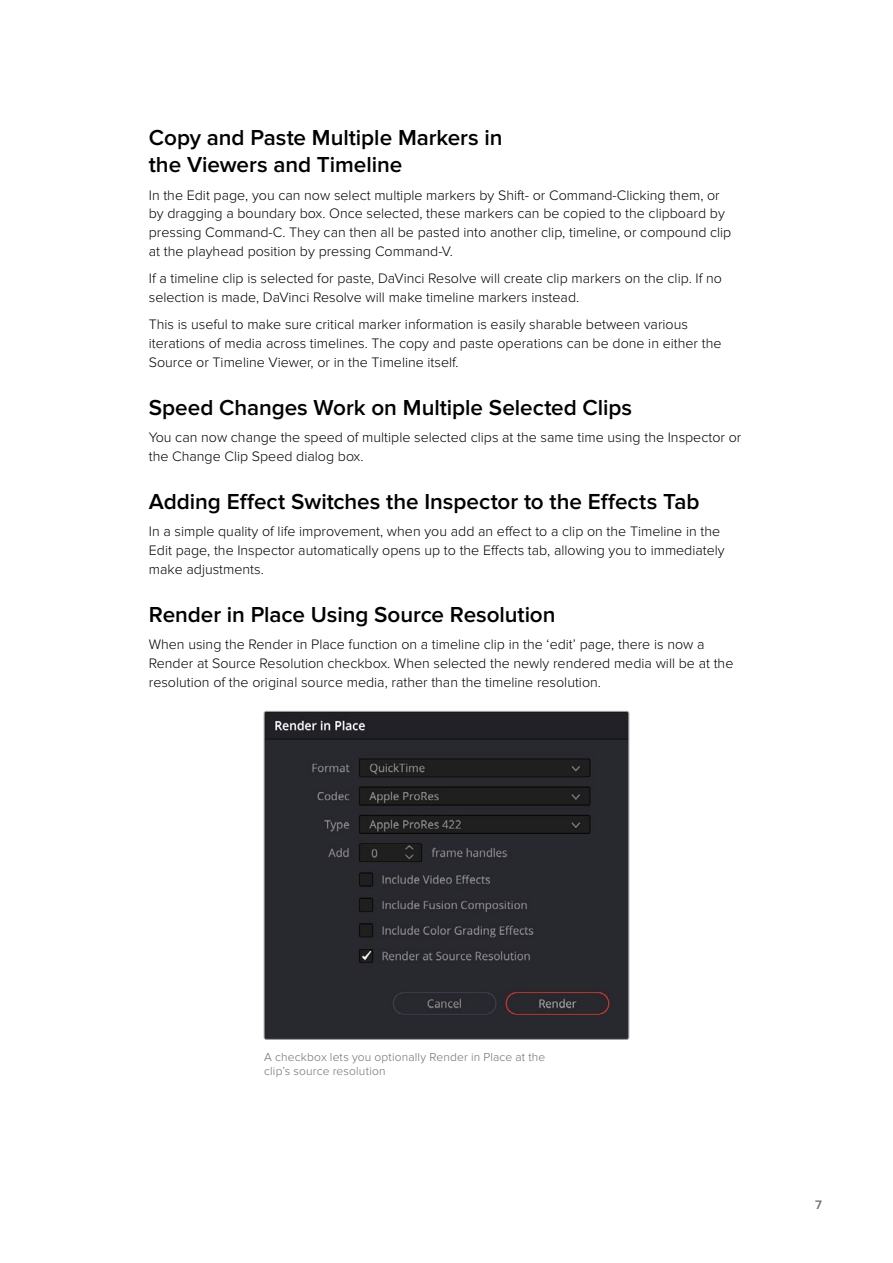
<style>
.page{position:relative;width:893px;height:1263px;background:#fff}
.page>*{position:absolute;margin:0;border:0;box-sizing:border-box;transform-origin:0 0}
.t1{font:600 22.5px/27px "Proxima Nova";letter-spacing:-.005em;color:#000}
.t2{font:300 14.25px/18.8px "Proxima Nova";color:#000}
.t3{font:600 12.75px "Proxima Nova";color:#706f6f}
.t4{font:300 12px/14.4px "Proxima Nova";letter-spacing:.015em;color:#706f6f}
</style>
<div class="page">
<img style="left:264px;top:711px;width:365px;height:327px">
<div style="left:264px;top:711px;width:365px;height:329px;border:1px solid #9d9d9c;border-radius:2px"></div>
<h1 class="t1" style="left:149px;top:125px;width:355px">Copy and Paste Multiple Markers in the Viewers and Timeline</h1>
<p class="t2" style="left:149px;top:186px;width:584px">In the Edit page, you can now select multiple markers by Shift- or Command-Clicking them, or by dragging a boundary box. Once selected, these markers can be copied to the clipboard by pressing Command-C. They can then all be pasted into another clip, timeline, or compound clip at the playhead position by pressing Command-V.</p>
<p class="t2" style="left:149px;top:269px;width:575px">If a timeline clip is selected for paste, DaVinci Resolve will create clip markers on the clip. If no selection is made, DaVinci Resolve will make timeline markers instead.</p>
<p class="t2" style="left:149px;top:315px;width:574px">This is useful to make sure critical marker information is easily sharable between various iterations of media across timelines. The copy and paste operations can be done in either the<br>Source or Timeline Viewer, or in the Timeline itself.</p>
<h1 class="t1" style="left:149px;top:394px;width:485px">Speed Changes Work on Multiple Selected Clips</h1>
<p class="t2" style="left:149px;top:428px;width:594px">You can now change the speed of multiple selected clips at the same time using the Inspector or the Change Clip Speed dialog box.</p>
<h1 class="t1" style="left:149px;top:489px;width:552px">Adding Effect Switches the Inspector to the Effects Tab</h1>
<p class="t2" style="left:149px;top:522px;width:577px">In a simple quality of life improvement, when you add an effect to a clip on the Timeline in the<br>Edit page, the Inspector automatically opens up to the Effects tab, allowing you to immediately make adjustments.</p>
<h1 class="t1" style="left:149px;top:602px;width:408px">Render in Place Using Source Resolution</h1>
<p class="t2" style="left:149px;top:635px;width:586px">When using the Render in Place function on a timeline clip in the ‘edit’ page, there is now a<br>Render at Source Resolution checkbox. When selected the newly rendered media will be at the resolution of the original source media, rather than the timeline resolution.</p>
<p class="t4" style="left:264px;top:1050px;width:283px">A checkbox lets you optionally Render in Place at the clip’s source resolution</p>
<p class="t3" style="left:815px;top:1198px;width:8px">7</p>
</div>
